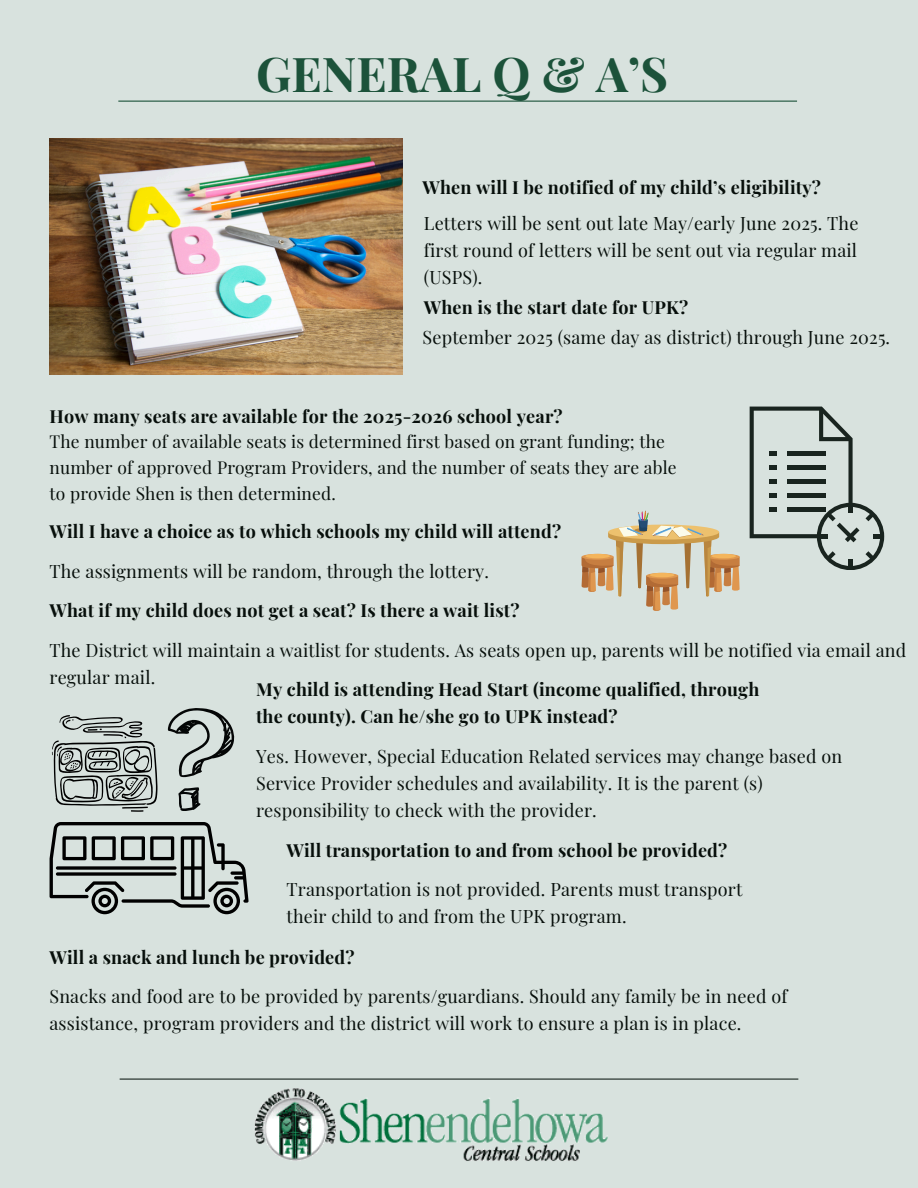
<style>
.page{position:relative;width:918px;height:1188px;background:#d8e2de}
.page>*{position:absolute;margin:0;border:0;box-sizing:border-box;transform-origin:0 0}
.t1{font:700 48px "Playfair Display";color:#1c523a}
.t2{font:18px/27px "Playfair Display";letter-spacing:.01em;color:#070f0b}
.t3{font:700 18px/27px "Playfair Display";letter-spacing:.01em;color:#070f0b}
.t4{font:17.4px/26px "Playfair Display";letter-spacing:.01em;color:#070f0b}
</style>
<div class="page">
<img style="left:176px;top:1078px;width:523px;height:83px">
<hr style="left:120px;top:1079px;width:678px;height:1px;background:#19241f">
<hr style="left:118px;top:101px;width:679px;height:1px;background:#1c523a">
<img style="left:49px;top:139px;width:354px;height:235px">
<svg style="left:750px;top:407px;width:134px;height:163px"></svg>
<svg style="left:581px;top:511px;width:159px;height:100px"></svg>
<svg style="left:646px;top:573px;width:32px;height:6px"></svg>
<hr style="left:650px;top:573px;width:24px;height:4px;background:#f4b55c;border-radius:50%">
<svg style="left:50px;top:822px;width:199px;height:92px"></svg>
<svg style="left:52px;top:715px;width:106px;height:97px"></svg>
<svg style="left:178px;top:787px;width:22px;height:24px"></svg>
<svg style="left:168px;top:708px;width:67px;height:69px"></svg>
<h1 class="t1" style="left:256px;top:40px;width:414px">GENERAL Q &amp; A’S</h1>
<p class="t3" style="left:423px;top:173px;width:400px">When will I be notified of my child’s eligibility?</p>
<h2 class="t2" style="left:424px;top:209px;width:436px;text-align:justify">Letters will be sent out late May/early June 2025. The first round of letters will be sent out via regular mail (USPS).</h2>
<p class="t3" style="left:424px;top:293px;width:266px">When is the start date for UPK?</p>
<p class="t2" style="left:423px;top:323px;width:469px">September 2025 (same day as district) through June 2025.</p>
<h2 class="t3" style="left:49px;top:402px;width:515px">How many seats are available for the 2025-2026 school year?</h2>
<p class="t4" style="left:49px;top:428px;width:629px">The number of available seats is determined first based on grant funding; the number of approved Program Providers, and the number of seats they are able to provide Shen is then determined.</p>
<h2 class="t3" style="left:49px;top:517px;width:513px">Will I have a choice as to which schools my child will attend?</h2>
<p class="t2" style="left:49px;top:557px;width:441px">The assignments will be random, through the lottery.</p>
<h2 class="t3" style="left:49px;top:597px;width:472px">What if my child does not get a seat? Is there a wait list?</h2>
<p class="t2" style="left:49px;top:636px;width:858px">The District will maintain a waitlist for students. As seats open up, parents will be notified via email and regular mail.</p>
<h2 class="t3" style="left:256px;top:675px;width:505px">My child is attending Head Start (income qualified, through the county). Can he/she go to UPK instead?</h2>
<p class="t2" style="left:256px;top:742px;width:588px">Yes. However, Special Education Related services may change based on<br>Service Provider schedules and availability. It is the parent (s) responsibility to check with the provider.</p>
<p class="t3" style="left:287px;top:836px;width:442px">Will transportation to and from school be provided?</p>
<h2 class="t2" style="left:287px;top:875px;width:458px">Transportation is not provided. Parents must transport their child to and from the UPK program.</h2>
<p class="t3" style="left:49px;top:943px;width:307px">Will a snack and lunch be provided?</p>
<p class="t2" style="left:49px;top:982px;width:739px">Snacks and food are to be provided by parents/guardians. Should any family be in need of assistance, program providers and the district will work to ensure a plan is in place.</p>
</div>
